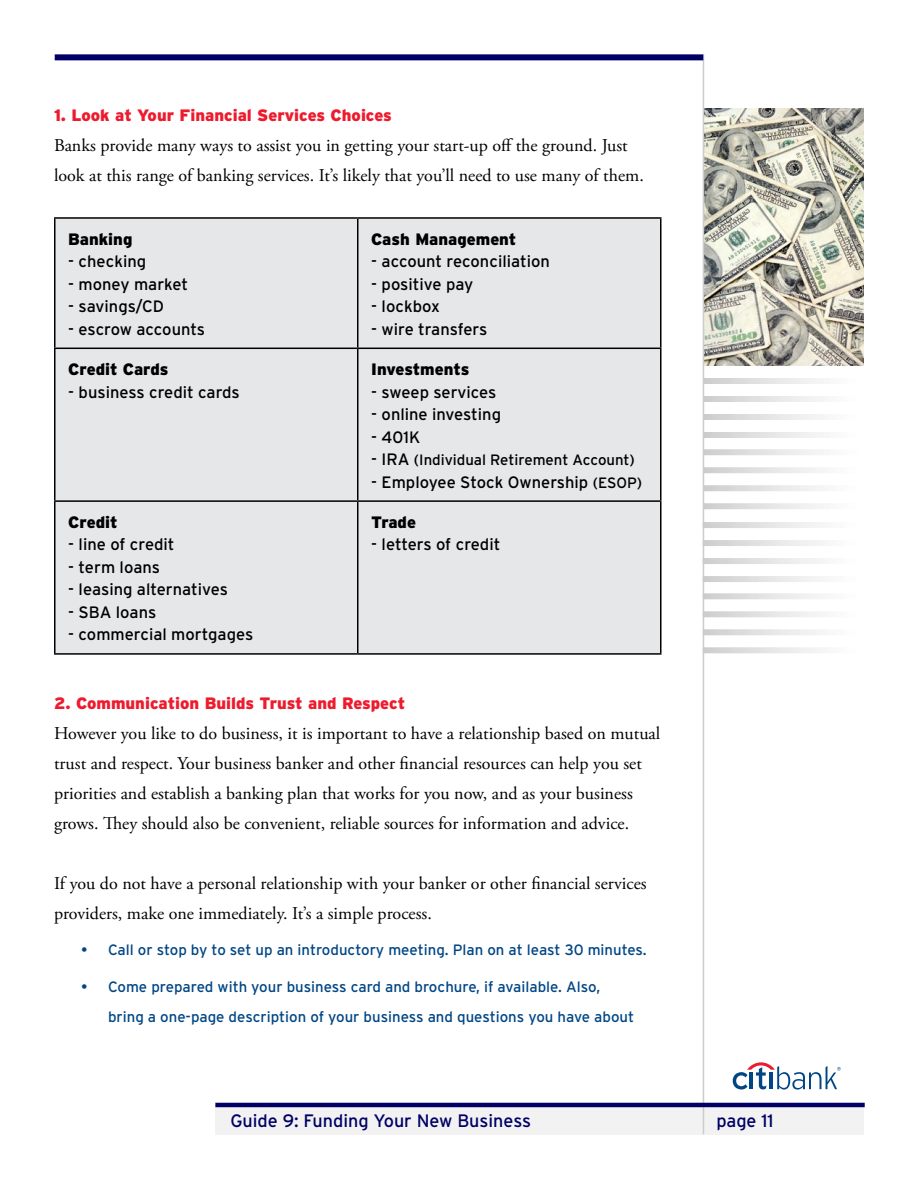
<style>
.page{position:relative;width:918px;height:1188px;background:#fff}
.page>*{position:absolute;margin:0;border:0;box-sizing:border-box;transform-origin:0 0}
.t1{font:18px/30px "Adobe Garamond Pro";color:#000}
.t2{font:18px "Interstate";color:#006}
.t3{font:16.5px "Interstate";color:#000}
.t4{font:900 16.5px "Interstate";color:#ed1b2d}
.t5{font:900 16.5px "Interstate";color:#000}
.t6{font:15px/30px "Interstate";color:#004685}
.t7{font:15px "Interstate";color:#000}
.s1{font-size:16.5px}
.s2{font-size:15px}
</style>
<div class="page">
<img style="left:704px;top:108px;width:160px;height:258px">
<div style="left:215px;top:1106px;width:649px;height:29px;background:#f2f2f2"></div>
<hr style="left:703px;top:54px;width:1px;height:1080px;background:#ccc">
<svg style="left:733px;top:1062px;width:108px;height:28px"></svg>
<hr style="left:215px;top:1103px;width:650px;height:4px;background:#006">
<div style="left:55px;top:54px;width:648px;height:6px;background:#006"></div>
<svg style="left:704px;top:522px;width:119px;height:6px"></svg>
<svg style="left:704px;top:540px;width:119px;height:6px"></svg>
<svg style="left:704px;top:558px;width:119px;height:6px"></svg>
<svg style="left:704px;top:576px;width:119px;height:6px"></svg>
<svg style="left:704px;top:593px;width:119px;height:6px"></svg>
<svg style="left:704px;top:611px;width:119px;height:6px"></svg>
<svg style="left:704px;top:629px;width:119px;height:6px"></svg>
<svg style="left:704px;top:647px;width:119px;height:6px"></svg>
<div style="left:56px;top:219px;width:604px;height:434px;background:#e6e7e8"></div>
<hr style="left:54px;top:217px;width:304px;height:2px;background:#000">
<hr style="left:54px;top:219px;width:2px;height:129px;background:#000">
<hr style="left:358px;top:217px;width:304px;height:2px;background:#000">
<hr style="left:357px;top:219px;width:1px;height:129px;background:#000">
<hr style="left:660px;top:219px;width:2px;height:129px;background:#000">
<hr style="left:54px;top:348px;width:304px;height:1px;background:#000">
<hr style="left:54px;top:349px;width:2px;height:151px;background:#000">
<hr style="left:358px;top:348px;width:304px;height:1px;background:#000">
<hr style="left:357px;top:349px;width:1px;height:151px;background:#000">
<hr style="left:660px;top:349px;width:2px;height:151px;background:#000">
<hr style="left:54px;top:500px;width:304px;height:2px;background:#000">
<hr style="left:54px;top:502px;width:2px;height:151px;background:#000">
<hr style="left:358px;top:500px;width:304px;height:2px;background:#000">
<hr style="left:357px;top:502px;width:1px;height:151px;background:#000">
<hr style="left:660px;top:502px;width:2px;height:151px;background:#000">
<hr style="left:54px;top:653px;width:304px;height:2px;background:#000">
<hr style="left:358px;top:653px;width:304px;height:2px;background:#000">
<svg style="left:704px;top:378px;width:119px;height:6px"></svg>
<svg style="left:704px;top:396px;width:119px;height:6px"></svg>
<svg style="left:704px;top:414px;width:119px;height:6px"></svg>
<svg style="left:704px;top:432px;width:119px;height:6px"></svg>
<svg style="left:704px;top:449px;width:119px;height:6px"></svg>
<svg style="left:704px;top:467px;width:119px;height:6px"></svg>
<svg style="left:704px;top:485px;width:119px;height:6px"></svg>
<svg style="left:704px;top:503px;width:119px;height:6px"></svg>
<p class="t4" style="left:54px;top:106px;width:339px">1. Look at Your Financial Services Choices</p>
<p class="t1" style="left:54px;top:131px;width:591px">Banks provide many ways to assist you in getting your start-up off the ground. Just look at this range of banking services. It’s likely that you’ll need to use many of them.</p>
<p class="t5" style="left:68px;top:230px;width:66px">Banking</p>
<p class="t3" style="left:68px;top:252px;width:80px">- checking</p>
<p class="t3" style="left:68px;top:275px;width:121px">- money market</p>
<p class="t3" style="left:68px;top:297px;width:97px">- savings/CD</p>
<p class="t3" style="left:68px;top:320px;width:138px">- escrow accounts</p>
<p class="t5" style="left:68px;top:360px;width:102px">Credit Cards</p>
<p class="t3" style="left:68px;top:382px;width:173px">- business credit cards</p>
<p class="t5" style="left:68px;top:513px;width:51px">Credit</p>
<p class="t3" style="left:68px;top:535px;width:108px">- line of credit</p>
<p class="t3" style="left:68px;top:558px;width:93px">- term loans</p>
<p class="t3" style="left:68px;top:580px;width:161px">- leasing alternatives</p>
<p class="t3" style="left:68px;top:603px;width:90px">- SBA loans</p>
<p class="t3" style="left:68px;top:625px;width:187px">- commercial mortgages</p>
<p class="t5" style="left:371px;top:230px;width:147px">Cash Management</p>
<p class="t3" style="left:371px;top:252px;width:180px">- account reconciliation</p>
<p class="t3" style="left:371px;top:275px;width:104px">- positive pay</p>
<p class="t3" style="left:371px;top:297px;width:70px">- lockbox</p>
<p class="t3" style="left:371px;top:320px;width:118px">- wire transfers</p>
<p class="t5" style="left:371px;top:360px;width:100px">Investments</p>
<p class="t3" style="left:371px;top:383px;width:127px">- sweep services</p>
<p class="t3" style="left:371px;top:405px;width:131px">- online investing</p>
<p class="t3" style="left:371px;top:428px;width:51px">- 401K</p>
<p class="t7" style="left:371px;top:451px;width:265px"><span class="s1">- IRA</span> (Individual Retirement Account)</p>
<p class="t3" style="left:371px;top:473px;width:272px">- Employee Stock Ownership <span class="s2">(ESOP)</span></p>
<p class="t5" style="left:371px;top:513px;width:46px">Trade</p>
<p class="t3" style="left:371px;top:535px;width:131px">- letters of credit</p>
<p class="t4" style="left:54px;top:693px;width:353px">2. Communication Builds Trust and Respect</p>
<p class="t1" style="left:54px;top:719px;width:608px">However you like to do business, it is important to have a relationship based on mutual trust and respect. Your business banker and other financial resources can help you set priorities and establish a banking plan that works for you now, and as your business grows. They should also be convenient, reliable sources for information and advice.</p>
<p class="t1" style="left:54px;top:869px;width:594px">If you do not have a personal relationship with your banker or other financial services providers, make one immediately. It’s a simple process.</p>
<p class="t6" style="left:81px;top:935px;width:567px">• Call or stop by to set up an introductory meeting. Plan on at least 30 minutes.</p>
<p class="t6" style="left:108px;top:972px;width:528px;text-indent:-27px">• Come prepared with your business card and brochure, if available. Also, bring a one-page description of your business and questions you have about</p>
<p class="t2" style="left:230px;top:1111px;width:302px">Guide 9: Funding Your New Business</p>
<p class="t2" style="left:716px;top:1111px;width:59px">page 11</p>
</div>
